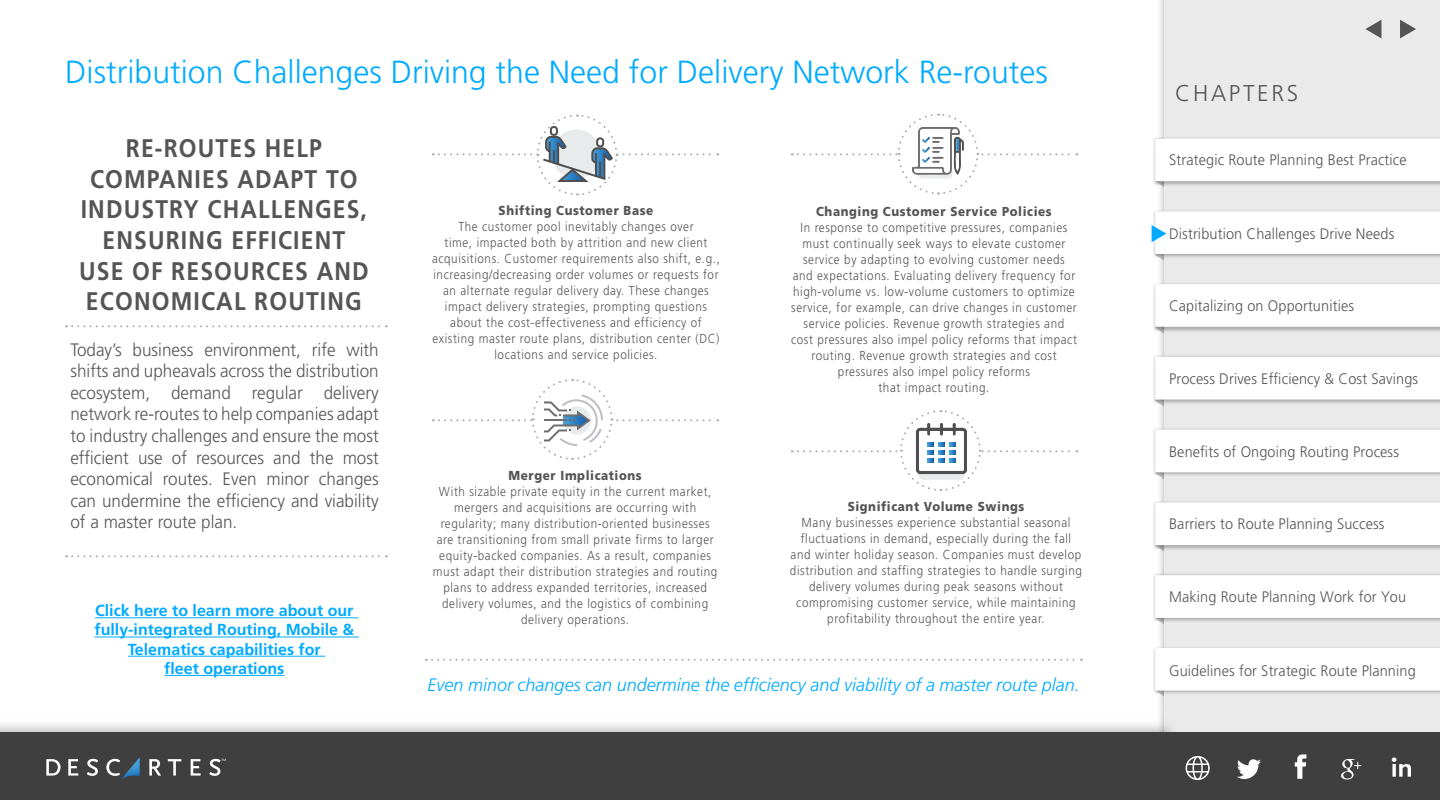
<style>
.page{position:relative;width:1440px;height:800px;background:#fff}
.page>*{position:absolute;margin:0;border:0;box-sizing:border-box;transform-origin:0 0}
.t1{font:300 32px "Frutiger LT Std";color:#0af}
.t2{font:700 25.5px/30.6px "Frutiger LT Std";letter-spacing:.05em;color:#555;text-align:center;scale:.9 1}
.t3{font:300 22.8px "Frutiger LT Std";letter-spacing:.12em;color:#555}
.t4{font:300 18px/21.6px "Frutiger LT Std";color:#555;text-align:justify;scale:.95 1}
.t5{font:italic 300 18px "Frutiger LT Std";color:#0af}
.t6{font:700 16px/19.2px "Frutiger LT Std";color:#0af;text-align:center}
.t7{font:300 15.2px "Frutiger LT Std";letter-spacing:.01em;color:#555;scale:.95 1}
.t8{font:300 13px/16px "Frutiger LT Std";letter-spacing:.05em;color:#555;text-align:center;scale:.9 1}
.t9{font:900 13px "Frutiger LT Std";letter-spacing:.05em;color:#555;scale:.9 1}
.s1{font-weight:900}
</style>
<div class="page">
<svg style="left:1160px;top:0;width:5px;height:715px"></svg>
<div style="left:1165px;top:0;width:275px;height:800px;background:#eaeaea"></div>
<img style="left:1153px;top:135px;width:287px;height:49px">
<svg style="left:1155px;top:138px;width:285px;height:66px"></svg>
<img style="left:1153px;top:281px;width:287px;height:49px">
<svg style="left:1155px;top:284px;width:285px;height:67px"></svg>
<img style="left:1153px;top:353px;width:287px;height:49px">
<svg style="left:1155px;top:357px;width:285px;height:67px"></svg>
<img style="left:1153px;top:427px;width:287px;height:47px">
<svg style="left:1155px;top:430px;width:285px;height:66px"></svg>
<img style="left:1153px;top:499px;width:287px;height:49px">
<svg style="left:1155px;top:502px;width:285px;height:67px"></svg>
<img style="left:1153px;top:572px;width:287px;height:48px">
<svg style="left:1155px;top:575px;width:285px;height:67px"></svg>
<img style="left:1153px;top:645px;width:287px;height:48px">
<svg style="left:1155px;top:648px;width:285px;height:66px"></svg>
<svg style="left:1400px;top:20px;width:16px;height:18px"></svg>
<svg style="left:1365px;top:20px;width:16px;height:18px"></svg>
<svg style="left:0;top:715px;width:1172px;height:17px"></svg>
<div style="left:0;top:732px;width:1440px;height:68px;background:#3f3f3f"></div>
<svg style="left:1392px;top:757px;width:19px;height:20px"></svg>
<svg style="left:1341px;top:759px;width:20px;height:20px"></svg>
<svg style="left:1295px;top:754px;width:11px;height:25px"></svg>
<svg style="left:1237px;top:759px;width:24px;height:20px"></svg>
<svg style="left:1186px;top:756px;width:24px;height:24px"></svg>
<svg style="left:46px;top:759px;width:15px;height:17px"></svg>
<svg style="left:68px;top:759px;width:10px;height:17px"></svg>
<svg style="left:87px;top:759px;width:11px;height:17px"></svg>
<svg style="left:149px;top:759px;width:12px;height:17px"></svg>
<svg style="left:168px;top:759px;width:13px;height:17px"></svg>
<svg style="left:191px;top:759px;width:10px;height:17px"></svg>
<svg style="left:209px;top:759px;width:17px;height:17px"></svg>
<svg style="left:106px;top:757px;width:34px;height:22px"></svg>
<svg style="left:1152px;top:211px;width:288px;height:67px"></svg>
<hr style="left:95px;top:617px;width:263px;height:1px;background:#0af">
<hr style="left:95px;top:637px;width:264px;height:1px;background:#0af">
<hr style="left:128px;top:656px;width:197px;height:1px;background:#0af">
<hr style="left:164px;top:675px;width:120px;height:1px;background:#0af">
<svg style="left:426px;top:659px;width:656px;height:2px"></svg>
<svg style="left:66px;top:325px;width:321px;height:2px"></svg>
<svg style="left:66px;top:555px;width:321px;height:2px"></svg>
<svg style="left:433px;top:379px;width:285px;height:81px"></svg>
<svg style="left:433px;top:114px;width:285px;height:82px"></svg>
<svg style="left:792px;top:410px;width:285px;height:81px"></svg>
<svg style="left:792px;top:113px;width:285px;height:82px"></svg>
<p class="t1" style="left:65px;top:54px;width:984px">Distribution Challenges Driving the Need for Delivery Network Re-routes</p>
<p class="t2" style="left:79px;top:133px;width:323px">RE-ROUTES HELP<br>COMPANIES ADAPT TO<br>INDUSTRY CHALLENGES,<br>ENSURING EFFICIENT<br>USE OF RESOURCES AND<br>ECONOMICAL ROUTING</p>
<p class="t4" style="left:70px;top:339px;width:326px">Today’s business environment, rife with shifts and upheavals across the distribution ecosystem, demand regular delivery network re-routes to help companies adapt to industry challenges and ensure the most efficient use of resources and the most economical routes. Even minor changes can undermine the efficiency and viability of a master route plan.</p>
<p class="t6" style="left:95px;top:601px;width:261px">Click here to learn more about our fully-integrated Routing, Mobile &amp;<br>Telematics capabilities for<br>fleet operations</p>
<p class="t8" style="left:432px;top:203px;width:322px"><span class="s1">Shifting Customer Base<br></span>The customer pool inevitably changes over<br>time, impacted both by attrition and new client acquisitions. Customer requirements also shift, e.g., increasing/decreasing order volumes or requests for an alternate regular delivery day. These changes impact delivery strategies, prompting questions about the cost-effectiveness and efficiency of existing master route plans, distribution center (DC) locations and service policies.</p>
<p class="t9" style="left:509px;top:467px;width:149px">Merger Implications</p>
<p class="t8" style="left:433px;top:483px;width:318px">With sizable private equity in the current market, mergers and acquisitions are occurring with regularity; many distribution-oriented businesses are transitioning from small private firms to larger equity-backed companies. As a result, companies must adapt their distribution strategies and routing plans to address expanded territories, increased delivery volumes, and the logistics of combining delivery operations.</p>
<p class="t9" style="left:816px;top:203px;width:263px">Changing Customer Service Policies</p>
<p class="t8" style="left:791px;top:220px;width:319px">In response to competitive pressures, companies must continually seek ways to elevate customer service by adapting to evolving customer needs<br>and expectations. Evaluating delivery frequency for high-volume vs. low-volume customers to optimize service, for example, can drive changes in customer service policies. Revenue growth strategies and<br>cost pressures also impel policy reforms that impact routing. Revenue growth strategies and cost pressures also impel policy reforms<br>that impact routing.</p>
<p class="t9" style="left:848px;top:499px;width:198px">Significant Volume Swings</p>
<p class="t8" style="left:790px;top:515px;width:326px">Many businesses experience substantial seasonal fluctuations in demand, especially during the fall and winter holiday season. Companies must develop distribution and staffing strategies to handle surging delivery volumes during peak seasons without compromising customer service, while maintaining profitability throughout the entire year.</p>
<p class="t5" style="left:428px;top:675px;width:654px">Even minor changes can undermine the efficiency and viability of a master route plan.</p>
<h3 class="t3" style="left:1175px;top:80px;width:125px">CHAPTERS</h3>
<p class="t7" style="left:1169px;top:151px;width:252px">Strategic Route Planning Best Practice</p>
<p class="t7" style="left:1169px;top:225px;width:239px">Distribution Challenges Drive Needs</p>
<p class="t7" style="left:1169px;top:297px;width:196px">Capitalizing on Opportunities</p>
<p class="t7" style="left:1169px;top:370px;width:264px">Process Drives Efficiency &amp; Cost Savings</p>
<p class="t7" style="left:1169px;top:443px;width:243px">Benefits of Ongoing Routing Process</p>
<p class="t7" style="left:1169px;top:515px;width:228px">Barriers to Route Planning Success</p>
<p class="t7" style="left:1169px;top:588px;width:251px">Making Route Planning Work for You</p>
<p class="t7" style="left:1169px;top:662px;width:261px">Guidelines for Strategic Route Planning</p>
</div>
